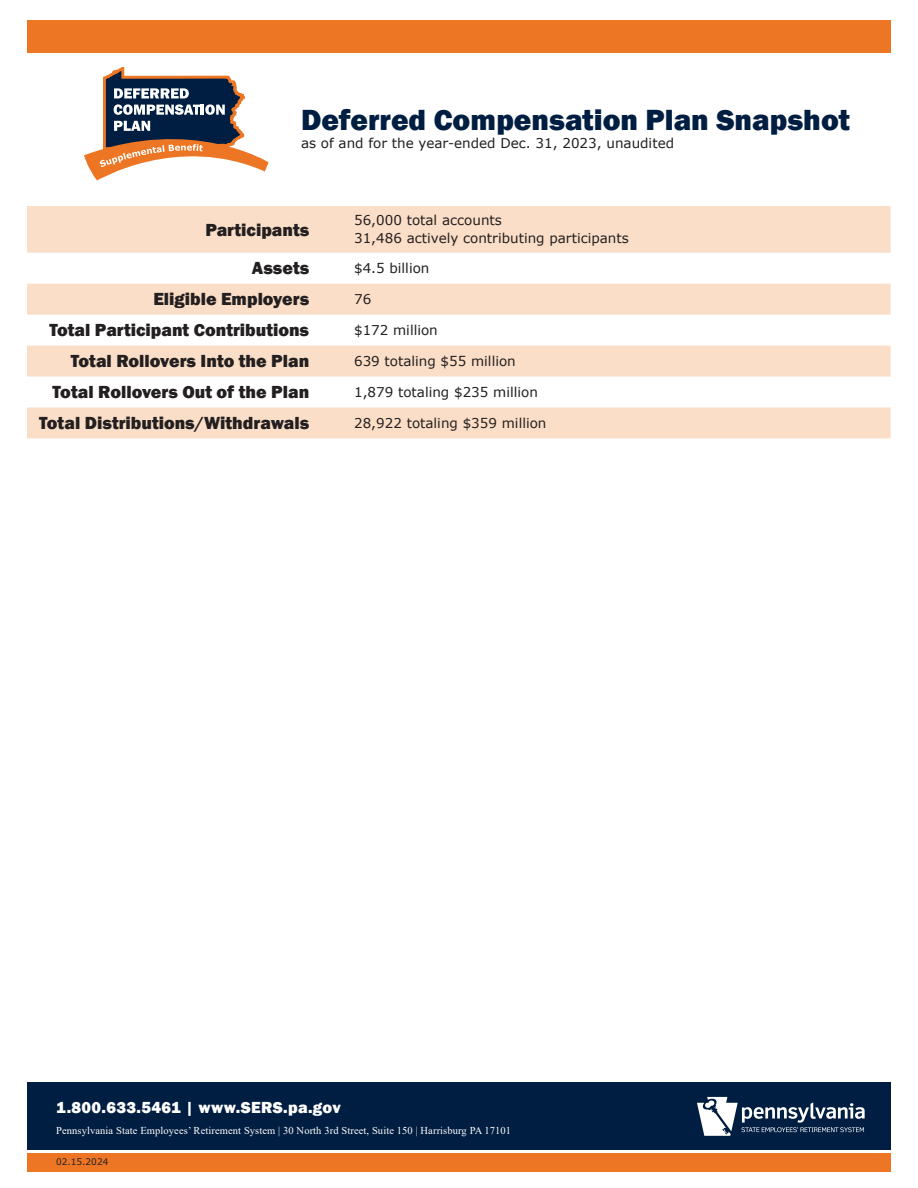
<style>
.page{position:relative;width:918px;height:1188px;background:#fff}
.page>*{position:absolute;margin:0;border:0;box-sizing:border-box;transform-origin:0 0}
.SubHead2{font:800 30px "Franklin Gothic";color:#001e41}
.Body{font:800 18px "Franklin Gothic";color:#231f20}
.t1{font:800 16.5px "Franklin Gothic";letter-spacing:.02em;color:#fff}
.Body-2{font:13.5px "Verdana";color:#231f20}
.SubHead2-2{font:13.5px "Verdana";color:#231f20}
.t2{font:10.5px "Times New Roman";letter-spacing:.01em;color:#fff}
.t3{font:9px "Verdana";color:#231f20}
</style>
<div class="page">
<div style="left:27px;top:1083px;width:864px;height:67px;background:#001e41"></div>
<div style="left:27px;top:1153px;width:864px;height:19px;background:#ed7625"></div>
<svg style="left:697px;top:1097px;width:168px;height:39px"></svg>
<div style="left:27px;top:20px;width:864px;height:33px;background:#ed7625"></div>
<svg style="left:27px;top:206px;width:864px;height:232px;fill:#fbdec7"></svg>
<svg style="left:84px;top:67px;width:185px;height:114px"></svg>
<p class="SubHead2" style="left:301px;top:100px;width:550px">Deferred Compensation Plan Snapshot</p>
<p class="SubHead2-2" style="left:301px;top:134px;width:375px">as of and for the year-ended Dec. 31, 2023, unaudited</p>
<p class="Body" style="left:205px;top:218px;width:105px">Participants</p>
<p class="Body-2" style="left:354px;top:211px;width:149px">56,000 total accounts</p>
<p class="Body-2" style="left:354px;top:229px;width:276px">31,486 actively contributing participants</p>
<p class="Body" style="left:252px;top:257px;width:59px">Assets</p>
<p class="Body-2" style="left:354px;top:259px;width:77px">$4.5 billion</p>
<p class="Body" style="left:153px;top:288px;width:157px">Eligible Employers</p>
<p class="Body-2" style="left:354px;top:290px;width:19px">76</p>
<p class="Body" style="left:49px;top:319px;width:261px">Total Participant Contributions</p>
<p class="Body-2" style="left:354px;top:321px;width:85px">$172 million</p>
<p class="Body" style="left:71px;top:350px;width:240px">Total Rollovers Into the Plan</p>
<p class="Body-2" style="left:354px;top:352px;width:163px">639 totaling $55 million</p>
<p class="Body" style="left:53px;top:381px;width:258px">Total Rollovers Out of the Plan</p>
<p class="Body-2" style="left:354px;top:383px;width:185px">1,879 totaling $235 million</p>
<p class="Body" style="left:39px;top:412px;width:272px">Total Distributions/Withdrawals</p>
<p class="Body-2" style="left:354px;top:414px;width:194px">28,922 totaling $359 million</p>
<p class="t1" style="left:56px;top:1097px;width:286px">1.800.633.5461 | www.SERS.pa.gov</p>
<p class="t2" style="left:56px;top:1123px;width:457px">Pennsylvania State Employees’ Retirement System | 30 North 3rd Street, Suite 150 | Harrisburg PA 17101</p>
<p class="t3" style="left:56px;top:1155px;width:54px">02.15.2024</p>
</div>
